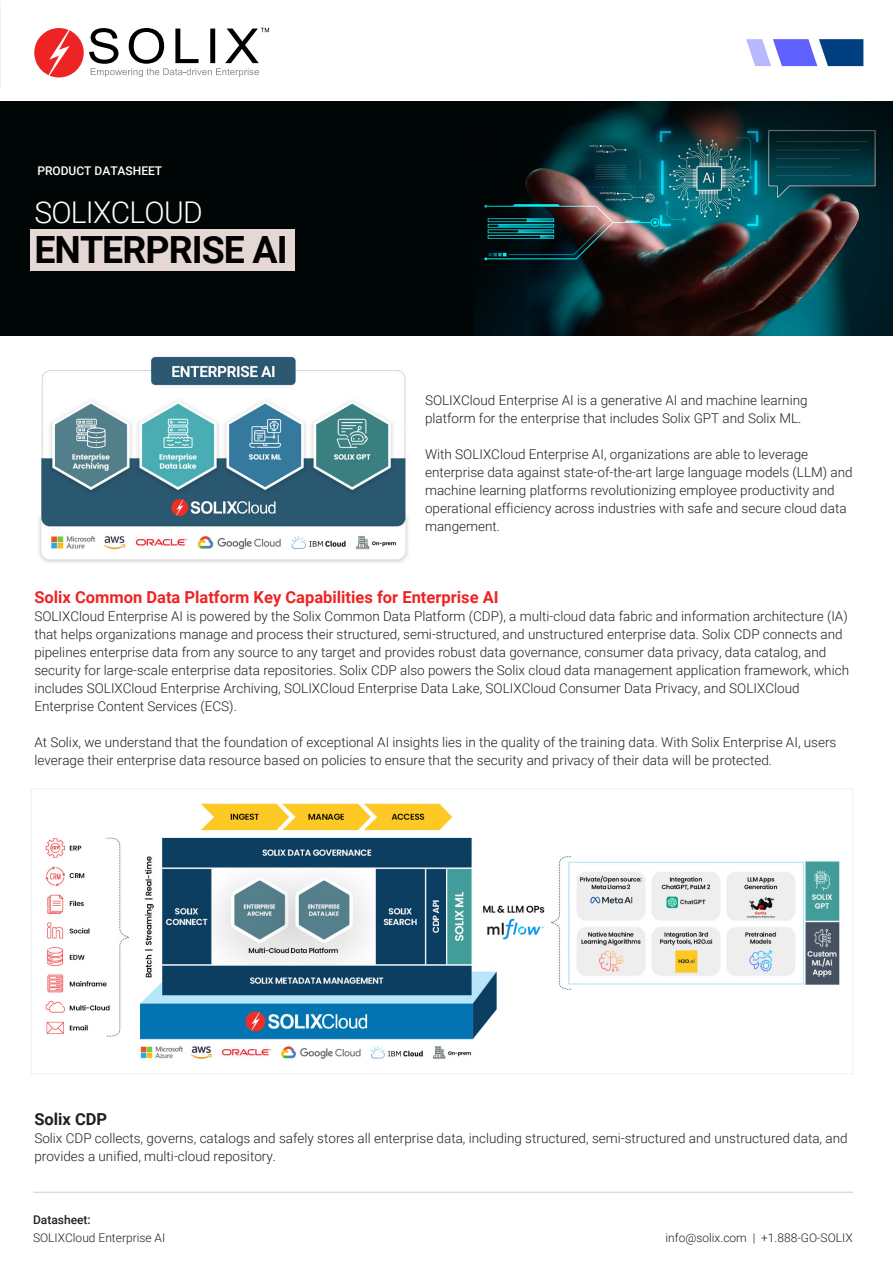
<style>
.page{position:relative;width:893px;height:1263px;background:#fff}
.page>*{position:absolute;margin:0;border:0;box-sizing:border-box;transform-origin:0 0}
.t1{font:700 37.5px "Roboto";letter-spacing:-.025em;color:#000}
.t2{font:300 30px "Roboto";letter-spacing:-.025em;color:#fff}
.t3{font:700 16.5px "Roboto";color:#ee2424}
.t4{font:700 16.5px "Roboto";color:#231f20}
.t5{font:300 13.5px/18px "Roboto";color:#231f20}
.t6{font:300 12px "Roboto";color:#231f20}
.t7{font:500 12px "Roboto";color:#fff}
.t8{font:500 12px "Roboto";color:#231f20}
</style>
<div class="page">
<div style="left:0;top:102px;width:893px;height:234px;background:#010707"></div>
<img style="left:479px;top:102px;width:414px;height:234px">
<svg style="left:0;top:1px;width:1px;height:88px"></svg>
<div style="left:34px;top:28px;width:50px;height:50px;background:#ee2424;border-radius:50%"></div>
<svg style="left:48px;top:30px;width:22px;height:46px"></svg>
<svg style="left:89px;top:28px;width:180px;height:49px"></svg>
<div style="left:30px;top:229px;width:264px;height:41px;background:#e4d7d4"></div>
<svg style="left:746px;top:39px;width:117px;height:27px"></svg>
<hr style="left:33px;top:1192px;width:820px;height:1px;background:#ccc">
<div style="left:31px;top:788px;width:822px;height:286px;background:#fff;border:1px solid #f1f0f0"></div>
<img style="left:45px;top:803px;width:795px;height:256px">
<img style="left:39px;top:356px;width:369px;height:207px">
<p class="t7" style="left:37px;top:162px;width:126px">PRODUCT DATASHEET</p>
<h2 class="t2" style="left:34px;top:191px;width:170px">SOLIXCLOUD</h2>
<h1 class="t1" style="left:34px;top:223px;width:255px">ENTERPRISE AI</h1>
<p class="t5" style="left:425px;top:390px;width:384px">SOLIXCloud Enterprise AI is a generative AI and machine learning platform for the enterprise that includes Solix GPT and Solix ML.</p>
<p class="t5" style="left:425px;top:444px;width:429px">With SOLIXCloud Enterprise AI, organizations are able to leverage enterprise data against state-of-the-art large language models (LLM) and machine learning platforms revolutionizing employee productivity and operational efficiency across industries with safe and secure cloud data mangement.</p>
<p class="t3" style="left:34px;top:585px;width:466px">Solix Common Data Platform Key Capabilities for Enterprise AI</p>
<p class="t5" style="left:34px;top:606px;width:816px">SOLIXCloud Enterprise AI is powered by the Solix Common Data Platform (CDP), a multi-cloud data fabric and information architecture (IA) that helps organizations manage and process their structured, semi-structured, and unstructured enterprise data. Solix CDP connects and pipelines enterprise data from any source to any target and provides robust data governance, consumer data privacy, data catalog, and security for large-scale enterprise data repositories. Solix CDP also powers the Solix cloud data management application framework, which includes SOLIXCloud Enterprise Archiving, SOLIXCloud Enterprise Data Lake, SOLIXCloud Consumer Data Privacy, and SOLIXCloud Enterprise Content Services (ECS).</p>
<p class="t5" style="left:34px;top:732px;width:804px">At Solix, we understand that the foundation of exceptional AI insights lies in the quality of the training data. With Solix Enterprise AI, users leverage their enterprise data resource based on policies to ensure that the security and privacy of their data will be protected.</p>
<p class="t4" style="left:34px;top:1107px;width:74px">Solix CDP</p>
<p class="t5" style="left:34px;top:1128px;width:815px">Solix CDP collects, governs, catalogs and safely stores all enterprise data, including structured, semi-structured and unstructured data, and provides a unified, multi-cloud repository.</p>
<p class="t8" style="left:33px;top:1211px;width:59px">Datasheet:</p>
<p class="t6" style="left:33px;top:1229px;width:134px">SOLIXCloud Enterprise AI</p>
<p class="t6" style="left:665px;top:1229px;width:189px">info@solix.com | +1.888-GO-SOLIX</p>
</div>
